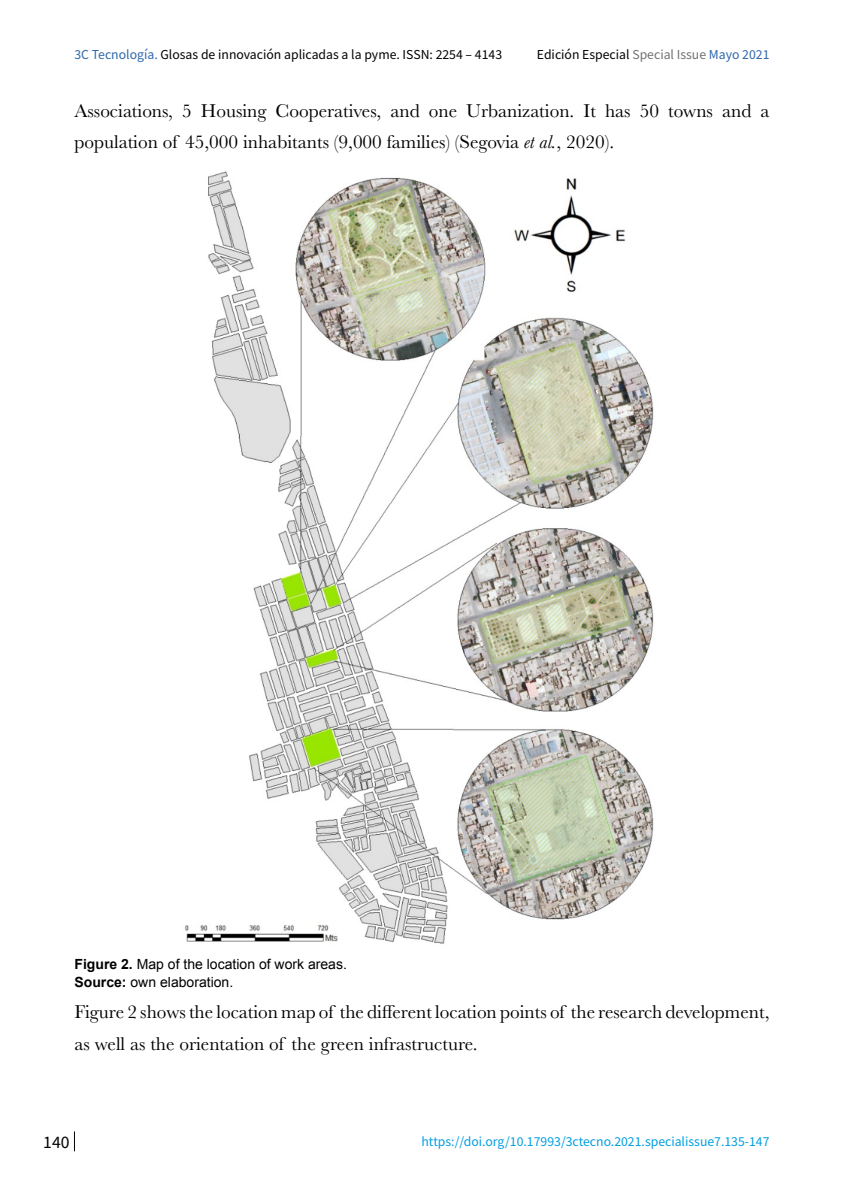
<style>
.page{position:relative;width:844px;height:1191px;background:#fff}
.page>*{position:absolute;margin:0;border:0;box-sizing:border-box;transform-origin:0 0}
.t1{font:19.25px/31.5px "Baskerville";color:#000}
.t2{font:15.75px "Noto Sans HK";color:#000}
.t3{font:14px/17.5px "Arial";color:#000}
.t4{font:12.25px "Noto Sans HK";color:#000}
.t5{font:12.25px "Noto Sans HK";color:#009ee0}
.s1{color:#2e66ab}
.s2{color:#707172}
.s3{font-style:italic}
.s4{font-weight:700}
</style>
<div class="page">
<svg style="left:74px;top:1131px;width:1px;height:20px"></svg>
<img style="left:184px;top:171px;width:470px;height:773px">
<p class="t4" style="left:74px;top:48px;width:429px"><span class="s1">3C Tecnología.</span> Glosas de innovación aplicadas a la pyme. ISSN: 2254 – 4143</p>
<p class="t4" style="left:537px;top:48px;width:234px">Edición Especial <span class="s2">Special Issue</span> <span class="s1">Mayo 2021</span></p>
<p class="t1" style="left:74px;top:95px;width:696px">Associations, 5 Housing Cooperatives, and one Urbanization. It has 50 towns and a population of 45,000 inhabitants (9,000 families) (Segovia <span class="s3">et al.</span>, 2020).</p>
<p class="t3" style="left:74px;top:955px;width:274px"><span class="s4">Figure 2.</span> Map of the location of work areas.<br><span class="s4">Source:</span> own elaboration.</p>
<p class="t1" style="left:74px;top:996px;width:696px">Figure 2 shows the location map of the different location points of the research development, as well as the orientation of the green infrastructure.</p>
<p class="t2" style="left:43px;top:1133px;width:28px">140</p>
<p class="t5" style="left:421px;top:1134px;width:349px">https://doi.org/10.17993/3ctecno.2021.specialissue7.135-147</p>
</div>
